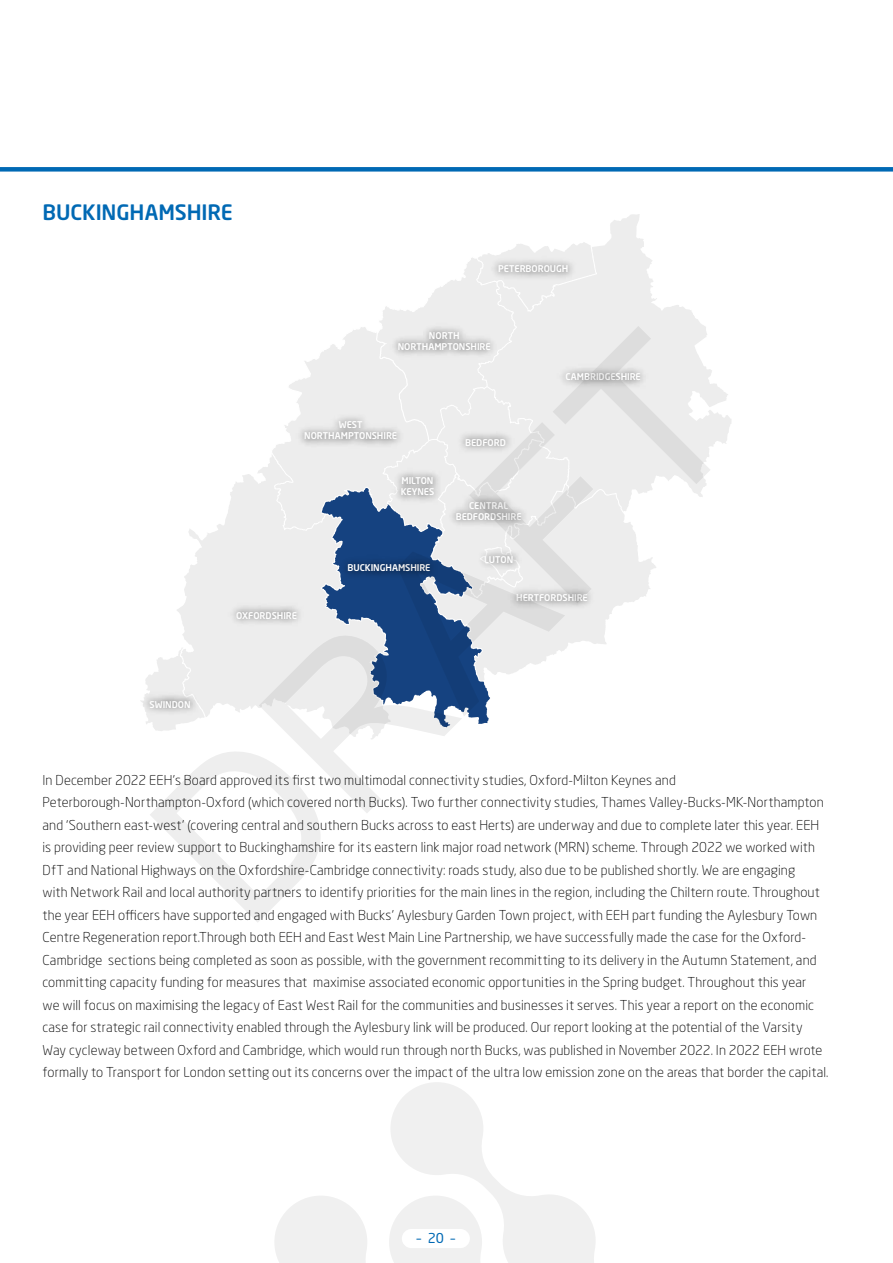
<style>
.page{position:relative;width:893px;height:1263px;background:#fff}
.page>*{position:absolute;margin:0;border:0;box-sizing:border-box;transform-origin:0 0}
.t1{font:500 21px "Neo Sans Std";letter-spacing:-.005em;color:#0069b4}
.t2{font:300 13.5px/22.5px "Neo Sans Std";letter-spacing:.01em;color:#000}
.t3{font:13.5px "Neo Sans Std";color:#0069b4}
.t4{font:500 9.15px/11.1px "Neo Sans Std";letter-spacing:-.01em;color:#fff;text-align:center}
</style>
<div class="page">
<div style="left:0;top:167px;width:893px;height:5px;background:#0069b4"></div>
<svg style="left:596px;top:214px;width:135px;height:283px;fill:#ededed"></svg>
<svg style="left:177px;top:458px;width:207px;height:281px;fill:#ededed"></svg>
<svg style="left:596px;top:485px;width:60px;height:159px;fill:#ededed"></svg>
<svg style="left:145px;top:647px;width:60px;height:84px"></svg>
<svg style="left:271px;top:242px;width:325px;height:485px"></svg>
<img style="left:140px;top:688px;width:63px;height:34px">
<img style="left:224px;top:599px;width:85px;height:34px">
<img style="left:336px;top:551px;width:106px;height:34px">
<img style="left:386px;top:319px;width:117px;height:44px">
<img style="left:293px;top:408px;width:116px;height:45px">
<img style="left:453px;top:426px;width:64px;height:33px">
<img style="left:444px;top:489px;width:89px;height:45px">
<img style="left:472px;top:543px;width:53px;height:34px">
<img style="left:504px;top:581px;width:95px;height:34px">
<img style="left:553px;top:360px;width:99px;height:34px">
<img style="left:486px;top:252px;width:94px;height:34px">
<img style="left:388px;top:464px;width:58px;height:45px">
<svg style="left:275px;top:1082px;width:320px;height:181px"></svg>
<div style="left:402px;top:1229px;width:68px;height:19px;background:#fff;border-radius:10px"></div>
<h1 class="t1" style="left:43px;top:199px;width:192px">BUCKINGHAMSHIRE</h1>
<p class="t4" style="left:498px;top:263px;width:72px">PETERBOROUGH</p>
<p class="t4" style="left:398px;top:330px;width:94px">NORTH<br>NORTHAMPTONSHIRE</p>
<p class="t4" style="left:566px;top:371px;width:77px">CAMBRIDGESHIRE</p>
<p class="t4" style="left:304px;top:419px;width:94px">WEST<br>NORTHAMPTONSHIRE</p>
<p class="t4" style="left:401px;top:475px;width:35px;text-align:left">MILTON<br>KEYNES</p>
<p class="t4" style="left:236px;top:609px;width:62px">OXFORDSHIRE</p>
<p class="t4" style="left:347px;top:562px;width:85px">BUCKINGHAMSHIRE</p>
<p class="t4" style="left:465px;top:436px;width:42px">BEDFORD</p>
<p class="t4" style="left:456px;top:500px;width:67px">CENTRAL<br>BEDFORDSHIRE</p>
<p class="t4" style="left:484px;top:554px;width:31px">LUTON</p>
<p class="t4" style="left:516px;top:592px;width:73px">HERTFORDSHIRE</p>
<p class="t4" style="left:149px;top:698px;width:43px">SWINDON</p>
<p class="t2" style="left:43px;top:768px;width:786px">In December 2022 EEH’s Board approved its first two multimodal connectivity studies, Oxford‑Milton Keynes and Peterborough‑Northampton‑Oxford (which covered north Bucks). Two further connectivity studies, Thames Valley‑Bucks‑MK‑Northampton and ‘Southern east‑west’ (covering central and southern Bucks across to east Herts) are underway and due to complete later this year. EEH is providing peer review support to Buckinghamshire for its eastern link major road network (MRN) scheme. Through 2022 we worked with DfT and National Highways on the Oxfordshire-Cambridge connectivity: roads study, also due to be published shortly. We are engaging<br>with Network Rail and local authority partners to identify priorities for the main lines in the region, including the Chiltern route. Throughout the year EEH officers have supported and engaged with Bucks’ Aylesbury Garden Town project, with EEH part funding the Aylesbury Town Centre Regeneration report.Through both EEH and East West Main Line Partnership, we have successfully made the case for the Oxford-Cambridge sections being completed as soon as possible, with the government recommitting to its delivery in the Autumn Statement, and committing capacity funding for measures that maximise associated economic opportunities in the Spring budget. Throughout this year<br>we will focus on maximising the legacy of East West Rail for the communities and businesses it serves. This year a report on the economic case for strategic rail connectivity enabled through the Aylesbury link will be produced. Our report looking at the potential of the Varsity Way cycleway between Oxford and Cambridge, which would run through north Bucks, was published in November 2022. In 2022 EEH wrote formally to Transport for London setting out its concerns over the impact of the ultra low emission zone on the areas that border the capital.</p>
<p class="t3" style="left:417px;top:1230px;width:40px">–20–</p>
</div>
